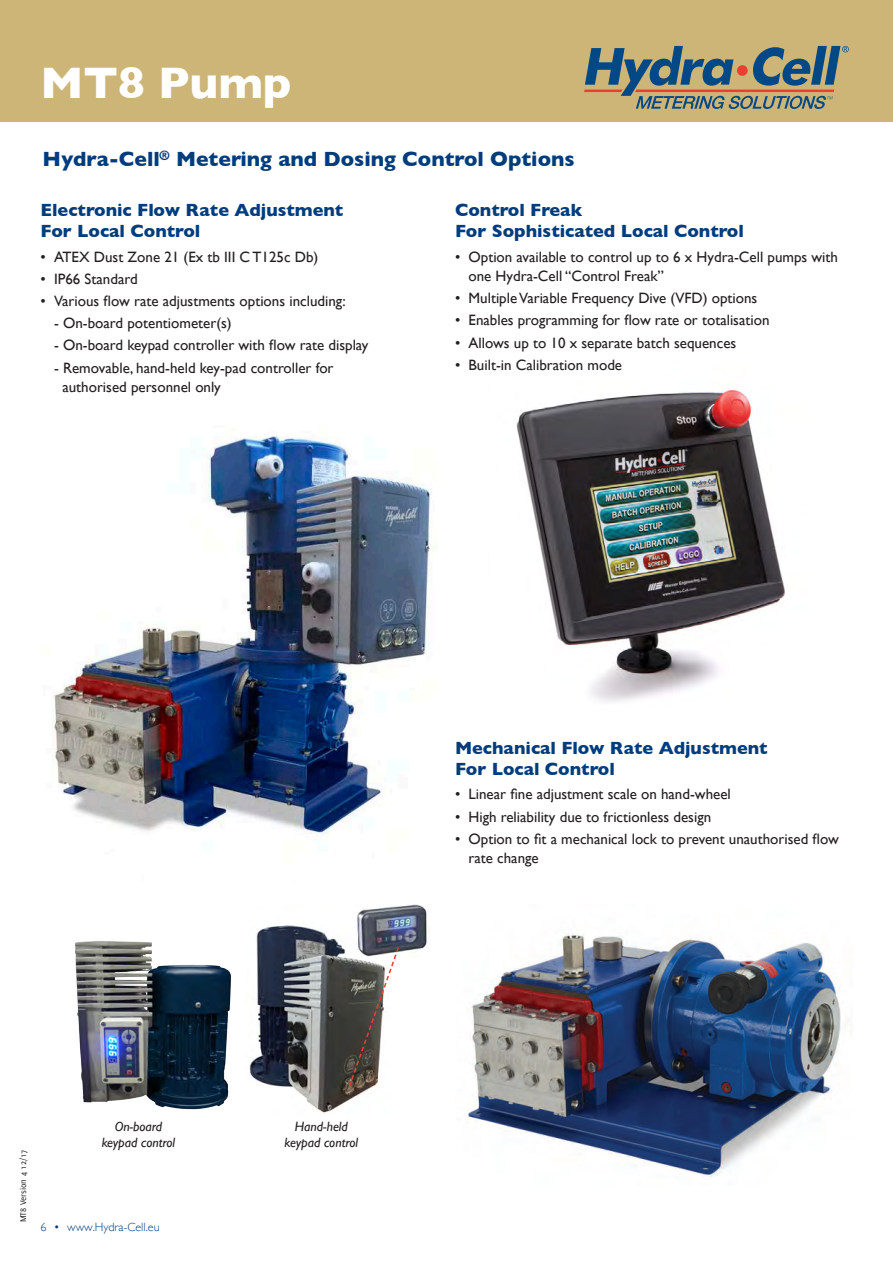
<style>
.page{position:relative;width:893px;height:1263px;background:#fff}
.page>*{position:absolute;margin:0;border:0;box-sizing:border-box;transform-origin:0 0}
.t1{font:700 45px "Gill Sans";color:#fff}
.t2{font:700 21px "Gill Sans";color:#013d7d}
.t3{font:700 18px/21px "Gill Sans";color:#013d7d}
.t4{font:15px/19.5px "Gill Sans";color:#231f20}
.t5{font:italic 13.5px/16.5px "Gill Sans";color:#231f20;text-align:center}
.t6{font:300 12px "Gill Sans";color:#013d7d}
.t7{font:9px "Delicious";color:#231f20}
</style>
<div class="page">
<img style="left:516px;top:389px;width:269px;height:313px">
<img style="left:52px;top:436px;width:382px;height:405px">
<img style="left:75px;top:941px;width:157px;height:169px">
<img style="left:249px;top:925px;width:121px;height:189px">
<img style="left:355px;top:904px;width:75px;height:48px">
<svg style="left:347px;top:946px;width:53px;height:142px"></svg>
<div style="left:0;top:0;width:893px;height:122px;background:#ccb576"></div>
<svg style="left:584px;top:46px;width:265px;height:63px"></svg>
<img style="left:467px;top:933px;width:379px;height:245px">
<h1 class="t1" style="left:40px;top:47px;width:253px">MT8 Pump</h1>
<h2 class="t2" style="left:42px;top:142px;width:534px">Hydra-Cell<sup>®</sup> Metering and Dosing Control Options</h2>
<p class="t3" style="left:40px;top:199px;width:304px">Electronic Flow Rate Adjustment<br>For Local Control</p>
<p class="t4" style="left:40px;top:247px;width:279px">• ATEX Dust Zone 21 (Ex tb III C T125c Db)</p>
<p class="t4" style="left:40px;top:269px;width:99px">• IP66 Standard</p>
<p class="t4" style="left:40px;top:291px;width:307px">• Various flow rate adjustments options including:</p>
<p class="t4" style="left:54px;top:313px;width:179px">- On-board potentiometer(s)</p>
<p class="t4" style="left:54px;top:335px;width:316px">- On-board keypad controller with flow rate display</p>
<p class="t4" style="left:62px;top:358px;width:273px;text-indent:-8px">- Removable, hand-held key-pad controller for authorised personnel only</p>
<p class="t3" style="left:455px;top:199px;width:290px">Control Freak<br>For Sophisticated Local Control</p>
<p class="t4" style="left:468px;top:247px;width:371px;text-indent:-14px">• Option available to control up to 6 x Hydra-Cell pumps with one Hydra-Cell “Control Freak”</p>
<p class="t4" style="left:455px;top:288px;width:304px">• MultipleVariable Frequency Dive (VFD) options</p>
<p class="t4" style="left:455px;top:310px;width:316px">• Enables programming for flow rate or totalisation</p>
<p class="t4" style="left:455px;top:333px;width:283px">• Allows up to 10 x separate batch sequences</p>
<p class="t4" style="left:455px;top:355px;width:169px">• Built-in Calibration mode</p>
<p class="t3" style="left:455px;top:736px;width:314px">Mechanical Flow Rate Adjustment<br>For Local Control</p>
<p class="t4" style="left:455px;top:784px;width:277px">• Linear fine adjustment scale on hand-wheel</p>
<p class="t4" style="left:455px;top:807px;width:258px">• High reliability due to frictionless design</p>
<p class="t4" style="left:468px;top:829px;width:372px;text-indent:-14px">• Option to fit a mechanical lock to prevent unauthorised flow rate change</p>
<p class="t7" style="left:18px;top:1222px;width:74px;rotate:-90deg">MT8 Version 4 12/17</p>
<p class="t5" style="left:102px;top:1118px;width:75px">On-board keypad control</p>
<p class="t5" style="left:285px;top:1118px;width:75px">Hand-held keypad control</p>
<p class="t6" style="left:40px;top:1217px;width:121px">6 • www.Hydra-Cell.eu</p>
</div>
